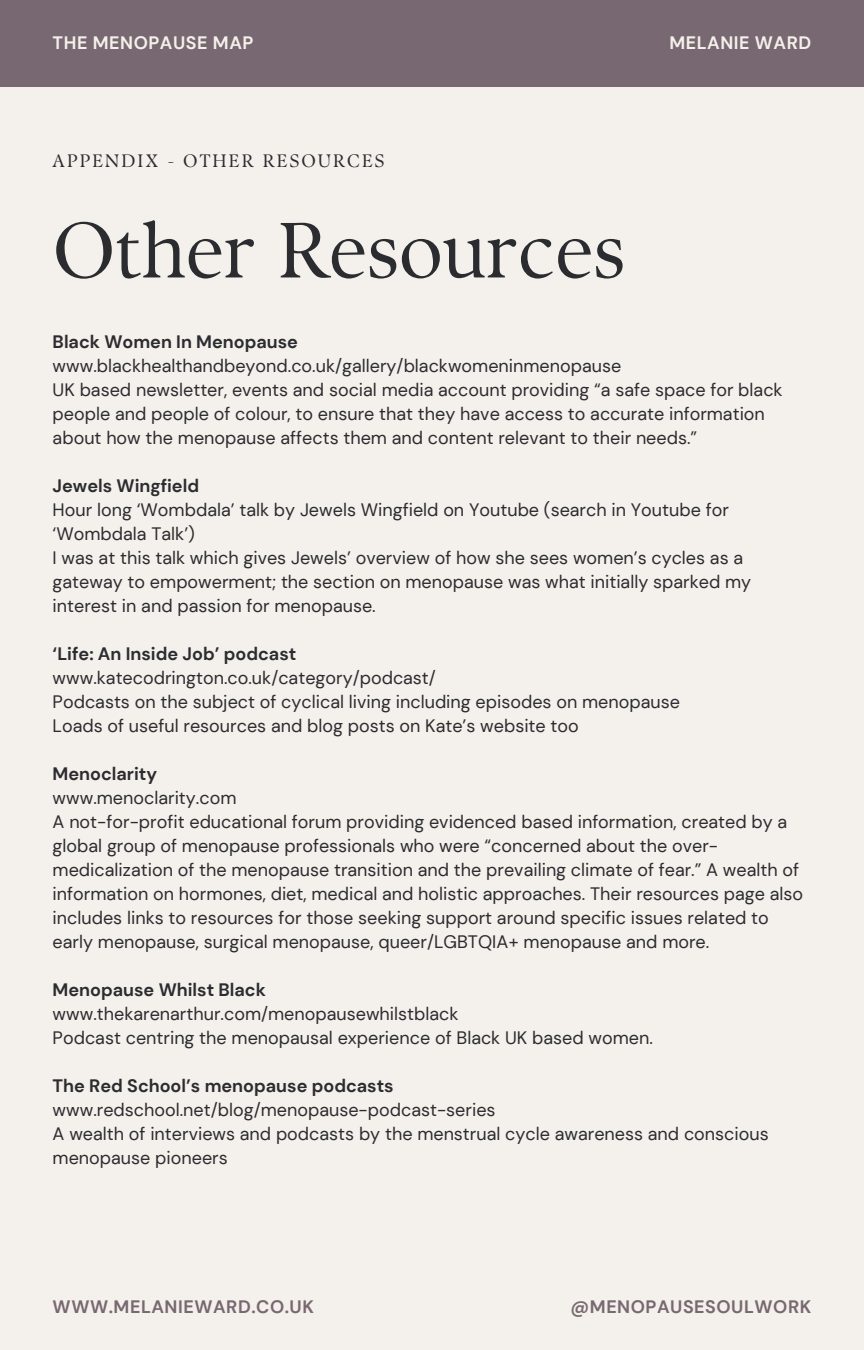
<style>
.page{position:relative;width:864px;height:1350px;background:#f4f0eb}
.page>*{position:absolute;margin:0;border:0;box-sizing:border-box;transform-origin:0 0}
.t1{font:78.08px "TY Serif D";color:#2b2c30}
.t2{font:18px/24.1px "DM Sans";color:#2b2c30}
.t3{font:700 18px "DM Sans";color:#2b2c30}
.t4{font:700 18px "DM Sans";letter-spacing:.03em;color:#786871}
.t5{font:700 18px "DM Sans";letter-spacing:.03em;color:#f4f0eb}
.t6{font:18px "TY Serif D";letter-spacing:.12em;color:#2b2c30}
</style>
<div class="page">
<div style="left:0;top:0;width:864px;height:86px;background:#786871"></div>
<h2 class="t5" style="left:53px;top:31px;width:202px">THE MENOPAUSE MAP</h2>
<h1 class="t6" style="left:53px;top:150px;width:333px">APPENDIX - OTHER RESOURCES</h1>
<h3 class="t1" style="left:53px;top:203px;width:574px">Other Resources</h3>
<h2 class="t5" style="left:669px;top:31px;width:143px">MELANIE WARD</h2>
<p class="t3" style="left:53px;top:330px;width:247px">Black Women In Menopause</p>
<p class="t2" style="left:53px;top:354px;width:570px">www.blackhealthandbeyond.co.uk/gallery/blackwomeninmenopause</p>
<p class="t2" style="left:53px;top:378px;width:732px">UK based newsletter, events and social media account providing “a safe space for black people and people of colour, to ensure that they have access to accurate information about how the menopause affects them and content relevant to their needs.”</p>
<p class="t3" style="left:53px;top:474px;width:148px">Jewels Wingfield</p>
<p class="t2" style="left:53px;top:498px;width:678px">Hour long ‘Wombdala’ talk by Jewels Wingfield on Youtube (search in Youtube for ‘Wombdala Talk’)</p>
<p class="t2" style="left:53px;top:546px;width:700px">I was at this talk which gives Jewels’ overview of how she sees women’s cycles as a gateway to empowerment; the section on menopause was what initially sparked my interest in and passion for menopause.</p>
<p class="t3" style="left:53px;top:642px;width:245px">‘Life: An Inside Job’ podcast</p>
<p class="t2" style="left:53px;top:666px;width:385px">www.katecodrington.co.uk/category/podcast/</p>
<p class="t2" style="left:53px;top:690px;width:629px">Podcasts on the subject of cyclical living including episodes on menopause</p>
<p class="t2" style="left:53px;top:714px;width:528px">Loads of useful resources and blog posts on Kate’s website too</p>
<p class="t3" style="left:53px;top:762px;width:106px">Menoclarity</p>
<p class="t2" style="left:53px;top:786px;width:185px">www.menoclarity.com</p>
<p class="t2" style="left:53px;top:810px;width:752px">A not-for-profit educational forum providing evidenced based information, created by a global group of menopause professionals who were “concerned about the over&shy;medicalization of the menopause transition and the prevailing climate of fear.” A wealth of information on hormones, diet, medical and holistic approaches. Their resources page also includes links to resources for those seeking support around specific issues related to early menopause, surgical menopause, queer/LGBTQIA+ menopause and more.</p>
<p class="t3" style="left:53px;top:978px;width:215px">Menopause Whilst Black</p>
<p class="t2" style="left:53px;top:1002px;width:407px">www.thekarenarthur.com/menopausewhilstblack</p>
<p class="t2" style="left:53px;top:1026px;width:602px">Podcast centring the menopausal experience of Black UK based women.</p>
<p class="t3" style="left:53px;top:1074px;width:343px">The Red School’s menopause podcasts</p>
<p class="t2" style="left:53px;top:1098px;width:444px">www.redschool.net/blog/menopause-podcast-series</p>
<p class="t2" style="left:53px;top:1122px;width:718px">A wealth of interviews and podcasts by the menstrual cycle awareness and conscious menopause pioneers</p>
<h2 class="t4" style="left:53px;top:1295px;width:263px">WWW.MELANIEWARD.CO.UK</h2>
<h2 class="t4" style="left:571px;top:1295px;width:242px">@MENOPAUSESOULWORK</h2>
</div>
